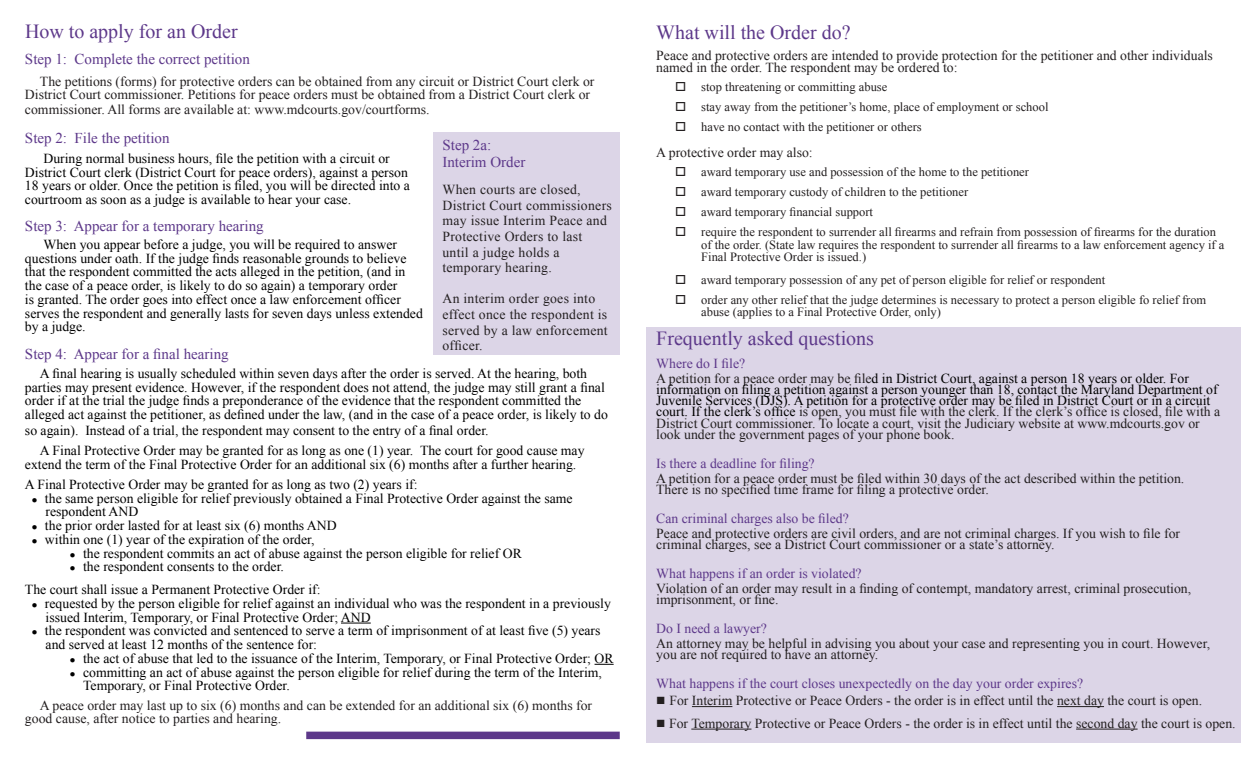
<style>
.page{position:relative;width:1260px;height:765px;background:#fff}
.page>*{position:absolute;margin:0;border:0;box-sizing:border-box;transform-origin:0 0}
.a_head{font:20px "Times New Roman";color:#5d388a}
.bhead{font:15px/16.9px "Times New Roman";color:#5d388a}
.questionbody{font:13.75px/11.2px "Times New Roman";color:#000}
.Body_text{font:13.75px/13.8px "Times New Roman";color:#000}
.Body_text-2{font:13.75px/12.5px "Times New Roman";color:#231f20}
.questionbody-2{font:13.75px/11.2px "Times New Roman";color:#231f20}
.Body_text-3{font:13.75px/15.6px "Times New Roman";letter-spacing:.02em;color:#231f20}
.questionibhead{font:13.75px "Times New Roman";color:#5d388a}
.Bulleted_Lists{font:12.5px/12.5px "Times New Roman";color:#231f20}
.s1{color:#231f20}
</style>
<div class="page">
<div style="left:647px;top:327px;width:594px;height:415px;background:#dcd5e7"></div>
<hr style="left:692px;top:706px;width:40px;height:1px;background:#231f20">
<hr style="left:1057px;top:706px;width:47px;height:1px;background:#231f20">
<hr style="left:691px;top:729px;width:60px;height:1px;background:#231f20">
<hr style="left:1076px;top:729px;width:62px;height:1px;background:#231f20">
<div style="left:306px;top:732px;width:314px;height:7px;background:#5d388a"></div>
<div style="left:433px;top:132px;width:186px;height:222px;background:#dcd5e7"></div>
<hr style="left:341px;top:623px;width:30px;height:1px;background:#000">
<svg style="left:595px;top:664px;width:19px;height:1px"></svg>
<p class="a_head" style="left:25px;top:17px;width:214px">How to apply for an Order</p>
<p class="bhead" style="left:25px;top:51px;width:226px">Step 1: Complete the correct petition</p>
<p class="Body_text-2" style="left:25px;top:74px;width:571px;line-height:14px;text-indent:15px">The petitions (forms) for protective orders can be obtained from any circuit or District Court clerk or<br>District Court commissioner. Petitions for peace orders must be obtained from a District Court clerk or commissioner. All forms are available at: www.mdcourts.gov/courtforms.</p>
<p class="bhead" style="left:25px;top:129px;width:146px">Step 2: File the petition</p>
<p class="Body_text" style="left:25px;top:151px;width:386px;text-indent:18px">During normal business hours, file the petition with a circuit or District Court clerk (District Court for peace orders), against a person 18 years or older. Once the petition is filed, you will be directed into a courtroom as soon as a judge is available to hear your case.</p>
<p class="bhead" style="left:442px;top:137px;width:84px">Step 2a:<br>Interim Order</p>
<p class="Body_text-3" style="left:442px;top:181px;width:171px">When courts are closed,<br>District Court commissioners may issue Interim Peace and<br>Protective Orders to last until a judge holds a temporary hearing.</p>
<p class="Body_text-3" style="left:442px;top:291px;width:167px">An interim order goes into effect once the respondent is served by a law enforcement officer.</p>
<p class="bhead" style="left:25px;top:218px;width:240px">Step 3: Appear for a temporary hearing</p>
<p class="Body_text" style="left:25px;top:237px;width:399px;text-indent:18px">When you appear before a judge, you will be required to answer questions under oath. If the judge finds reasonable grounds to believe that the respondent committed the acts alleged in the petition, (and in the case of a peace order, is likely to do so again) a temporary order<br>is granted. The order goes into effect once a law enforcement officer serves the respondent and generally lasts for seven days unless extended by a judge.</p>
<p class="bhead" style="left:25px;top:345px;width:205px">Step 4: Appear for a final hearing</p>
<p class="Body_text" style="left:25px;top:366px;width:584px;text-indent:15px">A final hearing is usually scheduled within seven days after the order is served. At the hearing, both parties may present evidence. However, if the respondent does not attend, the judge may still grant a final order if at the trial the judge finds a preponderance of the evidence that the respondent committed the alleged act against the petitioner, as defined under the law, (and in the case of a peace order, is likely to do</p>
<p class="Body_text" style="left:25px;top:423px;width:465px">so again). Instead of a trial, the respondent may consent to the entry of a final order.</p>
<p class="Body_text" style="left:25px;top:443px;width:561px;text-indent:15px">A Final Protective Order may be granted for as long as one (1) year. The court for good cause may extend the term of the Final Protective Order for an additional six (6) months after a further hearing.</p>
<p class="questionbody" style="left:25px;top:479px;width:394px">A Final Protective Order may be granted for as long as two (2) years if:</p>
<p class="questionbody" style="left:32px;top:492px;width:542px">● the same person eligible for relief previously obtained a Final Protective Order against the same</p>
<p class="questionbody" style="left:46px;top:506px;width:94px">respondent AND</p>
<p class="questionbody" style="left:32px;top:520px;width:306px">● the prior order lasted for at least six (6) months AND</p>
<p class="questionbody" style="left:32px;top:534px;width:284px">● within one (1) year of the expiration of the order,</p>
<p class="questionbody" style="left:70px;top:547px;width:453px">● the respondent commits an act of abuse against the person eligible for relief OR</p>
<p class="questionbody" style="left:70px;top:561px;width:215px">● the respondent consents to the order.</p>
<p class="questionbody" style="left:25px;top:584px;width:297px">The court shall issue a Permanent Protective Order if:</p>
<p class="questionbody" style="left:46px;top:596px;width:567px;line-height:13.8px;text-indent:-14px">● requested by the person eligible for relief against an individual who was the respondent in a previously issued Interim, Temporary, or Final Protective Order; AND</p>
<p class="questionbody" style="left:46px;top:624px;width:556px;line-height:13.8px;text-indent:-14px">● the respondent was convicted and sentenced to serve a term of imprisonment of at least five (5) years and served at least 12 months of the sentence for:</p>
<p class="questionbody" style="left:70px;top:652px;width:545px">● the act of abuse that led to the issuance of the Interim, Temporary, or Final Protective Order; OR</p>
<p class="questionbody" style="left:83px;top:665px;width:520px;line-height:13.8px;text-indent:-13px">● committing an act of abuse against the person eligible for relief during the term of the Interim,<br>Temporary, or Final Protective Order.</p>
<p class="Body_text-2" style="left:25px;top:699px;width:569px;text-indent:15px">A peace order may last up to six (6) months and can be extended for an additional six (6) months for good cause, after notice to parties and hearing.</p>
<p class="a_head" style="left:656px;top:19px;width:196px">What will the Order do?</p>
<p class="Body_text-2" style="left:656px;top:49px;width:558px">Peace and protective orders are intended to provide protection for the petitioner and other individuals named in the order. The respondent may be ordered to:</p>
<p class="Bulleted_Lists" style="left:675px;top:80px;width:214px">□ stop threatening or committing abuse</p>
<p class="Bulleted_Lists" style="left:675px;top:100px;width:375px">□ stay away from the petitioner’s home, place of employment or school</p>
<p class="Bulleted_Lists" style="left:675px;top:120px;width:248px">□ have no contact with the petitioner or others</p>
<p class="Body_text-2" style="left:656px;top:146px;width:158px">A protective order may also:</p>
<p class="Bulleted_Lists" style="left:675px;top:165px;width:355px">□ award temporary use and possession of the home to the petitioner</p>
<p class="Bulleted_Lists" style="left:675px;top:185px;width:295px">□ award temporary custody of children to the petitioner</p>
<p class="Bulleted_Lists" style="left:675px;top:205px;width:200px">□ award temporary financial support</p>
<p class="Bulleted_Lists" style="left:701px;top:225px;width:525px;text-indent:-26px">□ require the respondent to surrender all firearms and refrain from possession of firearms for the duration of the order. (State law requires the respondent to surrender all firearms to a law enforcement agency if a<br>Final Protective Order is issued.)</p>
<p class="Bulleted_Lists" style="left:675px;top:273px;width:432px">□ award temporary possession of any pet of person eligible for relief or respondent</p>
<p class="Bulleted_Lists" style="left:701px;top:293px;width:507px;text-indent:-26px">□ order any other relief that the judge determines is necessary to protect a person eligible fo relief from abuse (applies to a Final Protective Order, only)</p>
<p class="a_head" style="left:656px;top:325px;width:219px">Frequently asked questions</p>
<p class="questionibhead" style="left:656px;top:354px;width:90px">Where do I file?</p>
<p class="questionbody" style="left:656px;top:372px;width:566px"><span class="s1">A petition for a peace order may be file</span>d in District Court, against a person 18 years or older. For information on filing a petition against a person younger than 18, contact the Maryland Department of Juvenile Services (DJS). A petition for a protective order may be filed in District Court or in a circuit court. If the clerk’s office <span class="s1">is open, you must file with the clerk. If the clerk’s office is closed, file with a District Court commissioner. To locate a court, visit the Judiciary website at www.mdcourts.gov or look under the government pages of your phone book.</span></p>
<p class="questionibhead" style="left:656px;top:454px;width:160px">Is there a deadline for filing?</p>
<p class="questionbody-2" style="left:656px;top:472px;width:530px">A petition for a peace order must be filed within 30 days of the act described within the petition.<br>There is no specified time frame for filing a protective order.</p>
<p class="questionibhead" style="left:656px;top:509px;width:194px">Can criminal charges also be filed?</p>
<p class="questionbody-2" style="left:656px;top:527px;width:525px">Peace and protective orders are civil orders, and are not criminal charges. If you wish to file for criminal charges, see a District Court commissioner or a state’s attorney.</p>
<p class="questionibhead" style="left:656px;top:564px;width:207px">What happens if an order is violated?</p>
<p class="questionbody-2" style="left:656px;top:582px;width:536px">Violation of an order may result in a finding of contempt, mandatory arrest, criminal prosecution, imprisonment, or fine.</p>
<p class="questionibhead" style="left:656px;top:619px;width:112px">Do I need a lawyer?</p>
<p class="questionbody-2" style="left:656px;top:637px;width:555px">An attorney may be helpful in advising you about your case and representing you in court. However, you are not required to have an attorney.</p>
<p class="questionibhead" style="left:656px;top:674px;width:428px">What happens if the court closes unexpectedly on the day your order expires?</p>
<p class="Body_text-2" style="left:656px;top:694px;width:547px">■ For Interim Protective or Peace Orders - the order is in effect until the next day the court is open.</p>
<p class="Body_text-2" style="left:656px;top:717px;width:581px">■ For Temporary Protective or Peace Orders - the order is in effect until the second day the court is open.</p>
</div>
